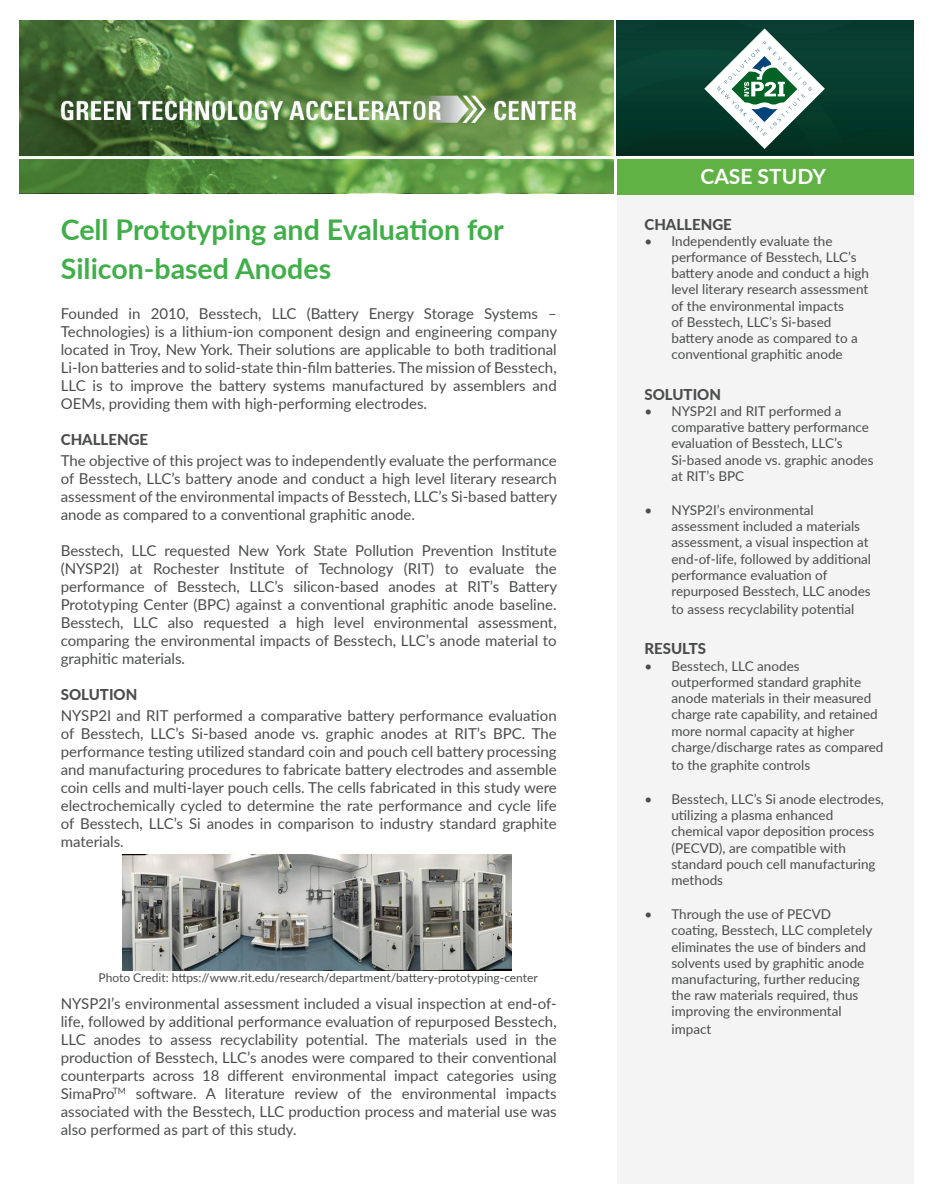
<style>
.page{position:relative;width:932px;height:1202px;background:#fff}
.page>*{position:absolute;margin:0;border:0;box-sizing:border-box;transform-origin:0 0}
.t1{font:700 28.5px/39px "Lato";color:#40ae49}
.t2{font:700 21px "Lato";color:#fff}
.t3{font:15px/18px "Lato";color:#4b4c4d;text-align:justify}
.t4{font:800 15px "Lato";color:#4b4c4d}
.t5{font:13.5px/16.2px "Lato";color:#4b4c4d}
.t6{font:12px "Lato";color:#4b4c4d}
</style>
<div class="page">
<div style="left:617px;top:193px;width:296px;height:991px;background:#f4f4f4"></div>
<img style="left:617px;top:20px;width:296px;height:135px">
<svg style="left:704px;top:29px;width:120px;height:119px"></svg>
<img style="left:19px;top:20px;width:594px;height:140px">
<hr style="left:15px;top:156px;width:899px;height:3px;background:#fff">
<svg style="left:19px;top:160px;width:594px;height:33px;background:#5c9743"></svg>
<div style="left:617px;top:159px;width:296px;height:35px;background:#60b245"></div>
<img style="left:61px;top:93px;width:514px;height:31px">
<img style="left:122px;top:854px;width:389px;height:116px">
<h2 class="t2" style="left:700px;top:161px;width:127px">CASE STUDY</h2>
<h1 class="t1" style="left:61px;top:209px;width:444px">Cell Prototyping and Evaluation for<br>Silicon-based Anodes</h1>
<p class="t4" style="left:644px;top:213px;width:89px">CHALLENGE</p>
<p class="t5" style="left:671px;top:232px;width:199px;text-indent:-27px">• Independently evaluate the performance of Besstech, LLC’s battery anode and conduct a high level literary research assessment of the environmental impacts<br>of Besstech, LLC’s Si-based battery anode as compared to a conventional graphitic anode</p>
<p class="t4" style="left:644px;top:383px;width:78px">SOLUTION</p>
<p class="t5" style="left:671px;top:402px;width:204px;text-indent:-27px">• NYSP2I and RIT performed a comparative battery performance evaluation of Besstech, LLC’s<br>Si-based anode vs. graphic anodes at RIT’s BPC</p>
<p class="t5" style="left:671px;top:501px;width:201px;text-indent:-27px">• NYSP2I’s environmental assessment included a materials assessment, a visual inspection at end-of-life, followed by additional performance evaluation of repurposed Besstech, LLC anodes</p>
<p class="t5" style="left:671px;top:600px;width:184px">to assess recyclability potential</p>
<p class="t4" style="left:644px;top:638px;width:63px">RESULTS</p>
<p class="t5" style="left:671px;top:657px;width:213px;text-indent:-27px">• Besstech, LLC anodes outperformed standard graphite anode materials in their measured charge rate capability, and retained more normal capacity at higher charge/discharge rates as compared</p>
<p class="t5" style="left:671px;top:756px;width:140px">to the graphite controls</p>
<p class="t5" style="left:671px;top:790px;width:214px;text-indent:-27px">• Besstech, LLC’s Si anode electrodes, utilizing a plasma enhanced chemical vapor deposition process (PECVD), are compatible with standard pouch cell manufacturing methods</p>
<p class="t5" style="left:671px;top:905px;width:202px;text-indent:-27px">• Through the use of PECVD coating, Besstech, LLC completely eliminates the use of binders and solvents used by graphitic anode manufacturing, further reducing the raw materials required, thus improving the environmental</p>
<p class="t5" style="left:671px;top:1020px;width:41px">impact</p>
<p class="t3" style="left:61px;top:304px;width:498px">Founded in 2010, Besstech, LLC (Battery Energy Storage Systems – Technologies) is a lithium-ion component design and engineering company located in Troy, New York. Their solutions are applicable to both traditional Li-Ion batteries and to solid-state thin-film batteries. The mission of Besstech, LLC is to improve the battery systems manufactured by assemblers and OEMs, providing them with high-performing electrodes.</p>
<p class="t4" style="left:61px;top:428px;width:89px">CHALLENGE</p>
<p class="t3" style="left:61px;top:451px;width:498px">The objective of this project was to independently evaluate the performance of Besstech, LLC’s battery anode and conduct a high level literary research assessment of the environmental impacts of Besstech, LLC’s Si-based battery anode as compared to a conventional graphitic anode.</p>
<p class="t3" style="left:61px;top:541px;width:498px">Besstech, LLC requested New York State Pollution Prevention Institute (NYSP2I) at Rochester Institute of Technology (RIT) to evaluate the performance of Besstech, LLC’s silicon-based anodes at RIT’s Battery Prototyping Center (BPC) against a conventional graphitic anode baseline.<br>Besstech, LLC also requested a high level environmental assessment, comparing the environmental impacts of Besstech, LLC’s anode material to graphitic materials.</p>
<p class="t4" style="left:61px;top:683px;width:78px">SOLUTION</p>
<p class="t3" style="left:61px;top:706px;width:497px">NYSP2I and RIT performed a comparative battery performance evaluation of Besstech, LLC’s Si-based anode vs. graphic anodes at RIT’s BPC. The performance testing utilized standard coin and pouch cell battery processing and manufacturing procedures to fabricate battery electrodes and assemble coin cells and multi-layer pouch cells. The cells fabricated in this study were electrochemically cycled to determine the rate performance and cycle life of Besstech, LLC’s Si anodes in comparison to industry standard graphite materials.</p>
<p class="t6" style="left:99px;top:969px;width:441px">Photo Credit: https://www.rit.edu/research/department/battery-prototyping-center</p>
<p class="t3" style="left:61px;top:994px;width:497px">NYSP2I’s environmental assessment included a visual inspection at end-of&shy;life, followed by additional performance evaluation of repurposed Besstech, LLC anodes to assess recyclability potential. The materials used in the production of Besstech, LLC’s anodes were compared to their conventional counterparts across 18 different environmental impact categories using SimaPro<sup>TM</sup> software. A literature review of the environmental impacts associated with the Besstech, LLC production process and material use was also performed as part of this study.</p>
</div>
